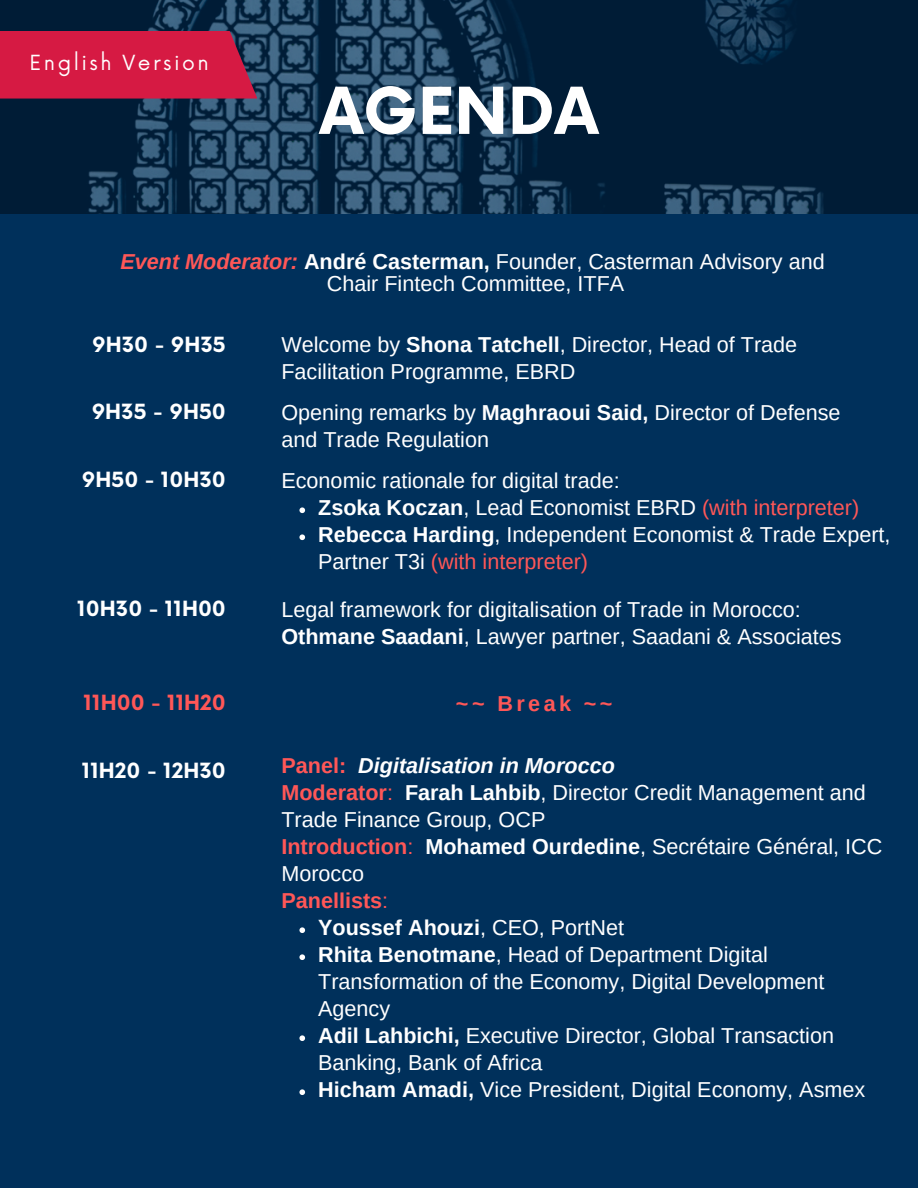
<style>
.page{position:relative;width:918px;height:1188px;background:#00305b}
.page>*{position:absolute;margin:0;border:0;box-sizing:border-box;transform-origin:0 0}
.t1{font:700 63px "Now";color:#fff}
.t2{font:21.6px/27px "Arimo";color:#fff}
.t3{font:italic 700 21.6px "Arimo";color:#fff}
.t4{font:700 21.6px "Arimo";color:#fff}
.t5{font:700 21.6px "Arimo";color:#ff5757}
.t6{font:700 20.4px "Now";color:#fff}
.t7{font:20.4px "Now";letter-spacing:.12em;color:#fff}
.t8{font:700 20.4px "Now";color:#ff5757}
.s1{font-weight:700;font-style:italic;color:#ff5757}
.s2{font-weight:700}
.s3{color:#ff5757}
.s4{font-style:normal;color:#ff5757}
.s5{font-weight:700;color:#ff5757}
.s6{font-weight:400}
</style>
<div class="page">
<img style="left:0;top:0;width:918px;height:213px">
<svg style="left:299px;top:507px;width:6px;height:6px"></svg>
<svg style="left:299px;top:534px;width:6px;height:6px"></svg>
<svg style="left:299px;top:927px;width:6px;height:6px"></svg>
<svg style="left:299px;top:954px;width:6px;height:6px"></svg>
<svg style="left:299px;top:1035px;width:6px;height:6px"></svg>
<svg style="left:299px;top:1089px;width:6px;height:6px"></svg>
<div style="left:0;top:31px;width:257px;height:68px;background:#d61a43"></div>
<p class="t7" style="left:30px;top:52px;width:181px">English Version</p>
<p class="t1" style="left:320px;top:77px;width:280px">AGENDA</p>
<p class="t2" style="left:121px;top:248px;width:706px"><span class="s1">Event Moderator:</span> <span class="s2">André Casterman,</span> Founder, Casterman Advisory and</p>
<p class="t2" style="left:327px;top:270px;width:299px">Chair Fintech Committee, ITFA</p>
<p class="t6" style="left:92px;top:333px;width:135px">9H30 - 9H35</p>
<h1 class="t2" style="left:281px;top:331px;width:517px">Welcome by <span class="s2">Shona Tatchell</span>, Director, Head of Trade<br>Facilitation Programme, EBRD</h1>
<p class="t6" style="left:92px;top:401px;width:136px">9H35 - 9H50</p>
<p class="t2" style="left:281px;top:399px;width:561px">Opening remarks by <span class="s2">Maghraoui Said,</span> Director of Defense and Trade Regulation</p>
<h2 class="t6" style="left:82px;top:469px;width:146px">9H50 - 10H30</h2>
<h2 class="t2" style="left:281px;top:467px;width:340px">Economic rationale for digital trade:</h2>
<h2 class="t2" style="left:318px;top:494px;width:543px"><span class="s2">Zsoka Koczan</span>, Lead Economist EBRD <span class="s3">(with interpreter)</span></h2>
<p class="t2" style="left:318px;top:521px;width:574px"><span class="s2">Rebecca Harding</span>, Independent Economist &amp; Trade Expert,<br>Partner T3i <span class="s3">(with interpreter)</span></p>
<p class="t6" style="left:77px;top:597px;width:150px">10H30 - 11H00</p>
<p class="t2" style="left:281px;top:596px;width:562px">Legal framework for digitalisation of Trade in Morocco:<br><span class="s2">Othmane Saadani</span>, Lawyer partner, Saadani &amp; Associates</p>
<p class="t8" style="left:84px;top:692px;width:144px">11H00 - 11H20</p>
<p class="t5" style="left:456px;top:692px;width:158px">~~ Break ~~</p>
<h2 class="t6" style="left:82px;top:760px;width:146px">11H20 - 12H30</h2>
<p class="t3" style="left:281px;top:754px;width:335px"><span class="s4">Panel:</span> Digitalisation in Morocco</p>
<h2 class="t2" style="left:281px;top:779px;width:586px"><span class="s5">Moderator</span><span class="s3">:</span> <span class="s2">Farah Lahbib</span>, Director Credit Management and<br>Trade Finance Group, OCP</h2>
<h3 class="t2" style="left:281px;top:833px;width:602px"><span class="s5">Introduction</span><span class="s3">:</span> <span class="s2">Mohamed Ourdedine</span>, Secrétaire Général, ICC<br>Morocco</h3>
<h2 class="t5" style="left:281px;top:889px;width:108px">Panellists<span class="s6">:</span></h2>
<p class="t4" style="left:318px;top:916px;width:307px">Youssef Ahouzi<span class="s6">, CEO, PortNet</span></p>
<p class="t2" style="left:318px;top:941px;width:508px"><span class="s2">Rhita Benotmane</span>, Head of Department Digital<br>Transformation of the Economy, Digital Development<br>Agency</p>
<p class="t2" style="left:318px;top:1022px;width:517px"><span class="s2">Adil Lahbichi,</span> Executive Director, Global Transaction<br>Banking, Bank of Africa</p>
<p class="t2" style="left:318px;top:1076px;width:549px"><span class="s2">Hicham Amadi,</span> Vice President, Digital Economy, Asmex</p>
</div>
